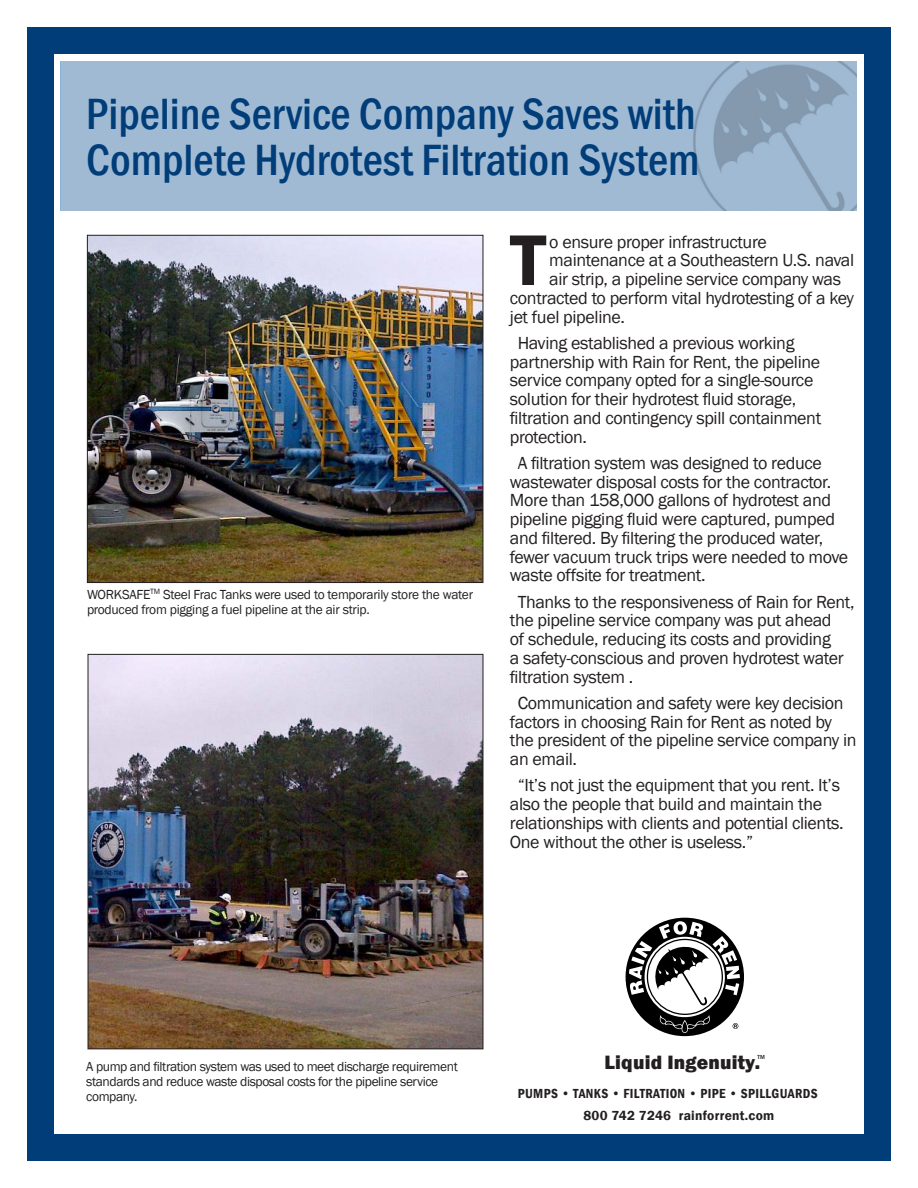
<style>
.page{position:relative;width:918px;height:1188px;background:#fff}
.page>*{position:absolute;margin:0;border:0;box-sizing:border-box;transform-origin:0 0}
.t1{font:600 74.25px "Franklin Gothic";color:#231f20}
.t2{font:500 condensed 45px/46.5px "Franklin Gothic";color:#003d79}
.t3{font:800 19.8px "Franklin Gothic";letter-spacing:.01em;color:#231f20}
.t4{font:18px/18.8px "Franklin Gothic";letter-spacing:-.02em;color:#231f20}
.t5{font:13.5px/15px "Franklin Gothic";letter-spacing:-.03em;color:#231f20}
.t6{font:600 condensed 13.5px "Franklin Gothic";letter-spacing:.025em;color:#231f20}
.t7{font:600 13.5px "Franklin Gothic";letter-spacing:.02em;color:#231f20}
.t8{font:500 condensed 6px "Franklin Gothic";color:#231f20;scale:1.12 1}
</style>
<div class="page">
<div style="left:27px;top:27px;width:864px;height:1134px;border:27px solid #003d79"></div>
<img style="left:400px;top:61px;width:456px;height:150px">
<img style="left:90px;top:656px;width:391px;height:391px">
<div style="left:88px;top:654px;width:395px;height:395px;border:1px solid #231f20"></div>
<img style="left:89px;top:237px;width:392px;height:344px">
<div style="left:87px;top:235px;width:396px;height:348px;border:1px solid #231f20"></div>
<svg style="left:626px;top:918px;width:118px;height:118px"></svg>
<h2 class="t2" style="left:86px;top:93px;width:615px">Pipeline Service Company Saves with<br>Complete Hydrotest Filtration System</h2>
<p class="t5" style="left:87px;top:588px;width:388px">WORKSAFE<sup>TM</sup> Steel Frac Tanks were used to temporarily store the water produced from pigging a fuel pipeline at the air strip.</p>
<h1 class="t1" style="left:510px;top:216px;width:38px">T</h1>
<p class="t4" style="left:549px;top:233px;width:219px">o ensure proper infrastructure</p>
<p class="t4" style="left:549px;top:252px;width:307px">maintenance at a Southeastern U.S. naval</p>
<p class="t4" style="left:549px;top:271px;width:293px">air strip, a pipeline service company was</p>
<p class="t4" style="left:510px;top:289px;width:345px">contracted to perform vital hydrotesting of a key</p>
<p class="t4" style="left:510px;top:308px;width:117px">jet fuel pipeline.</p>
<p class="t4" style="left:510px;top:334px;width:313px;text-indent:8px">Having established a previous working partnership with Rain for Rent, the pipeline service company opted for a single-source solution for their hydrotest fluid storage, filtration and contingency spill containment protection.</p>
<p class="t4" style="left:510px;top:454px;width:340px;text-indent:8px">A filtration system was designed to reduce wastewater disposal costs for the contractor.<br>More than 158,000 gallons of hydrotest and pipeline pigging fluid were captured, pumped and filtered. By filtering the produced water, fewer vacuum truck trips were needed to move waste offsite for treatment.</p>
<p class="t4" style="left:510px;top:593px;width:346px;text-indent:8px">Thanks to the responsiveness of Rain for Rent, the pipeline service company was put ahead<br>of schedule, reducing its costs and providing<br>a safety-conscious and proven hydrotest water filtration system .</p>
<p class="t4" style="left:510px;top:694px;width:348px;text-indent:8px">Communication and safety were key decision factors in choosing Rain for Rent as noted by the president of the pipeline service company in an email.</p>
<p class="t4" style="left:510px;top:776px;width:335px;text-indent:8px">“It’s not just the equipment that you rent. It’s also the people that build and maintain the relationships with clients and potential clients.<br>One without the other is useless.”</p>
<p class="t5" style="left:86px;top:1059px;width:373px">A pump and filtration system was used to meet discharge requirement standards and reduce waste disposal costs for the pipeline service company.</p>
<p class="t3" style="left:605px;top:1054px;width:157px">Liquid Ingenuity.</p>
<p class="t8" style="left:758px;top:1054px;width:8px">TM</p>
<p class="t7" style="left:583px;top:1108px;width:193px">800 742 7246 rainforrent.com</p>
<p class="t6" style="left:518px;top:1085px;width:301px">PUMPS • TANKS • FILTRATION • PIPE • SPILLGUARDS</p>
</div>
